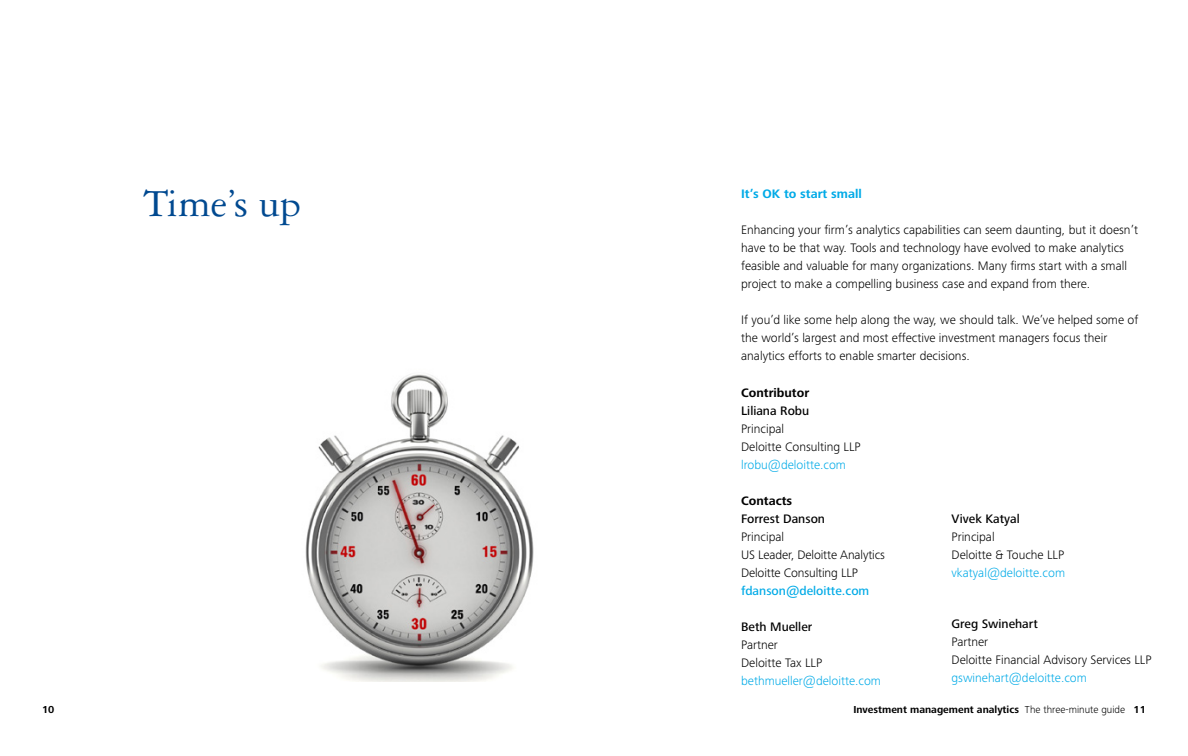
<style>
.page{position:relative;width:1188px;height:756px;background:#fff}
.page>*{position:absolute;margin:0;border:0;box-sizing:border-box;transform-origin:0 0}
.t1{font:42px "Garamond Three";color:#004990}
.t2{font:300 12.75px/18px "Frutiger Next Pro";color:#000}
.t3{font:300 12.75px "Frutiger Next Pro";color:#00aae7}
.t4{font:500 12.75px "Frutiger Next Pro";color:#000}
.t5{font:500 12.75px "Frutiger Next Pro";color:#00aae7}
.t6{font:700 12.75px "Frutiger Next Pro";color:#000}
.t7{font:700 12.75px "Frutiger Next Pro";color:#00aae7}
.t8{font:700 10.5px "Frutiger Next Pro";color:#000}
.s1{font-weight:300}
</style>
<div class="page">
<img style="left:305px;top:374px;width:229px;height:307px">
<h1 class="t1" style="left:143px;top:181px;width:159px">Time’s up</h1>
<p class="t7" style="left:741px;top:187px;width:122px">It’s OK to start small</p>
<p class="t2" style="left:741px;top:221px;width:398px">Enhancing your firm’s analytics capabilities can seem daunting, but it doesn’t have to be that way. Tools and technology have evolved to make analytics feasible and valuable for many organizations. Many firms start with a small project to make a compelling business case and expand from there.</p>
<p class="t2" style="left:741px;top:311px;width:399px">If you’d like some help along the way, we should talk. We’ve helped some of the world’s largest and most effective investment managers focus their analytics efforts to enable smarter decisions.</p>
<p class="t6" style="left:741px;top:385px;width:70px">Contributor</p>
<p class="t4" style="left:741px;top:403px;width:70px">Liliana Robu</p>
<p class="t2" style="left:741px;top:419px;width:121px">Principal<br>Deloitte Consulting LLP</p>
<p class="t3" style="left:741px;top:457px;width:106px">lrobu@deloitte.com</p>
<p class="t6" style="left:741px;top:493px;width:53px">Contacts</p>
<p class="t4" style="left:741px;top:511px;width:85px">Forrest Danson</p>
<p class="t2" style="left:741px;top:528px;width:145px">Principal<br>US Leader, Deloitte Analytics<br>Deloitte Consulting LLP</p>
<p class="t5" style="left:741px;top:583px;width:130px">fdanson@deloitte.com</p>
<p class="t4" style="left:741px;top:619px;width:73px">Beth Mueller</p>
<p class="t2" style="left:741px;top:636px;width:83px">Partner<br>Deloitte Tax LLP</p>
<p class="t3" style="left:741px;top:673px;width:141px">bethmueller@deloitte.com</p>
<p class="t4" style="left:952px;top:511px;width:70px">Vivek Katyal</p>
<p class="t2" style="left:952px;top:528px;width:114px">Principal<br>Deloitte &amp; Touche LLP</p>
<p class="t3" style="left:952px;top:565px;width:115px">vkatyal@deloitte.com</p>
<p class="t4" style="left:952px;top:617px;width:88px">Greg Swinehart</p>
<p class="t2" style="left:952px;top:633px;width:202px">Partner<br>Deloitte Financial Advisory Services LLP</p>
<p class="t3" style="left:952px;top:671px;width:137px">gswinehart@deloitte.com</p>
<p class="t8" style="left:42px;top:704px;width:14px">10</p>
<p class="t8" style="left:853px;top:704px;width:294px">Investment management analytics <span class="s1">The three-minute guide</span> 11</p>
</div>
